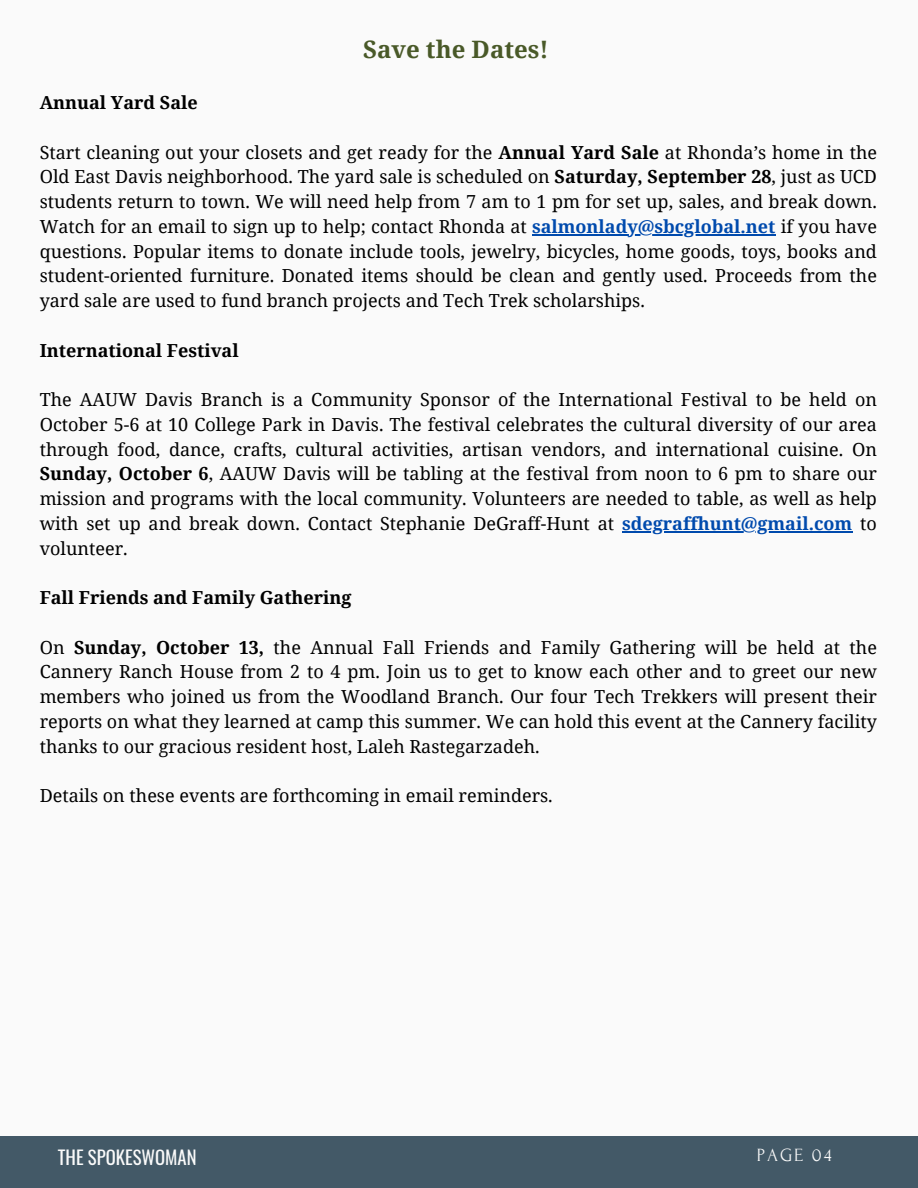
<style>
.page{position:relative;width:918px;height:1188px;background:#fafafa}
.page>*{position:absolute;margin:0;border:0;box-sizing:border-box;transform-origin:0 0}
.t1{font:700 24px "Noto Serif";color:#495928}
.t2{font:18.75px "Oswald";color:#fafafa}
.t3{font:18.6px "Forum";letter-spacing:.1em;color:#fafafa}
.t4{font:18px/24.8px "Noto Serif";color:#000;text-align:justify}
.t5{font:700 18px "Noto Serif";color:#000}
.s1{font-weight:700}
.s2{font-weight:700;color:#004aad}
</style>
<div class="page">
<div style="left:0;top:1137px;width:918px;height:51px;background:#435967"></div>
<hr style="left:532px;top:234px;width:244px;height:1px;background:#004aad">
<hr style="left:622px;top:531px;width:231px;height:1px;background:#004aad">
<p class="t1" style="left:363px;top:32px;width:187px">Save the Dates!</p>
<h1 class="t5" style="left:40px;top:90px;width:160px">Annual Yard Sale</h1>
<h3 class="t4" style="left:40px;top:139px;width:839px">Start cleaning out your closets and get ready for the <span class="s1">Annual Yard Sale</span> at Rhonda’s home in the Old East Davis neighborhood. The yard sale is scheduled on <span class="s1">Saturday, September 28</span>, just as UCD students return to town. We will need help from 7 am to 1 pm for set up, sales, and break down.<br>Watch for an email to sign up to help; contact Rhonda at <span class="s2">salmonlady@sbcglobal.net</span> if you have</h3>
<p class="t4" style="left:40px;top:238px;width:839px">questions. Popular items to donate include tools, jewelry, bicycles, home goods, toys, books and student-oriented furniture. Donated items should be clean and gently used. Proceeds from the yard sale are used to fund branch projects and Tech Trek scholarships.</p>
<p class="t5" style="left:40px;top:337px;width:201px">International Festival</p>
<p class="t4" style="left:40px;top:387px;width:839px">The AAUW Davis Branch is a Community Sponsor of the International Festival to be held on October 5-6 at 10 College Park in Davis. The festival celebrates the cultural diversity of our area through food, dance, crafts, cultural activities, artisan vendors, and international cuisine. On <span class="s1">Sunday, October 6</span>, AAUW Davis will be tabling at the festival from noon to 6 pm to share our mission and programs with the local community. Volunteers are needed to table, as well as help with set up and break down. Contact Stephanie DeGraff-Hunt at <span class="s2">sdegraffhunt@gmail.com</span> to</p>
<h3 class="t4" style="left:40px;top:535px;width:89px">volunteer.</h3>
<h3 class="t5" style="left:40px;top:585px;width:314px">Fall Friends and Family Gathering</h3>
<h3 class="t4" style="left:40px;top:634px;width:839px">On <span class="s1">Sunday, October 13,</span> the Annual Fall Friends and Family Gathering will be held at the</h3>
<p class="t4" style="left:40px;top:659px;width:839px">Cannery Ranch House from 2 to 4 pm. Join us to get to know each other and to greet our new members who joined us from the Woodland Branch. Our four Tech Trekkers will present their reports on what they learned at camp this summer. We can hold this event at the Cannery facility thanks to our gracious resident host, Laleh Rastegarzadeh.</p>
<p class="t4" style="left:40px;top:783px;width:515px">Details on these events are forthcoming in email reminders.</p>
<h3 class="t2" style="left:58px;top:1143px;width:140px">THE SPOKESWOMAN</h3>
<p class="t3" style="left:757px;top:1145px;width:76px">PAGE 04</p>
</div>
